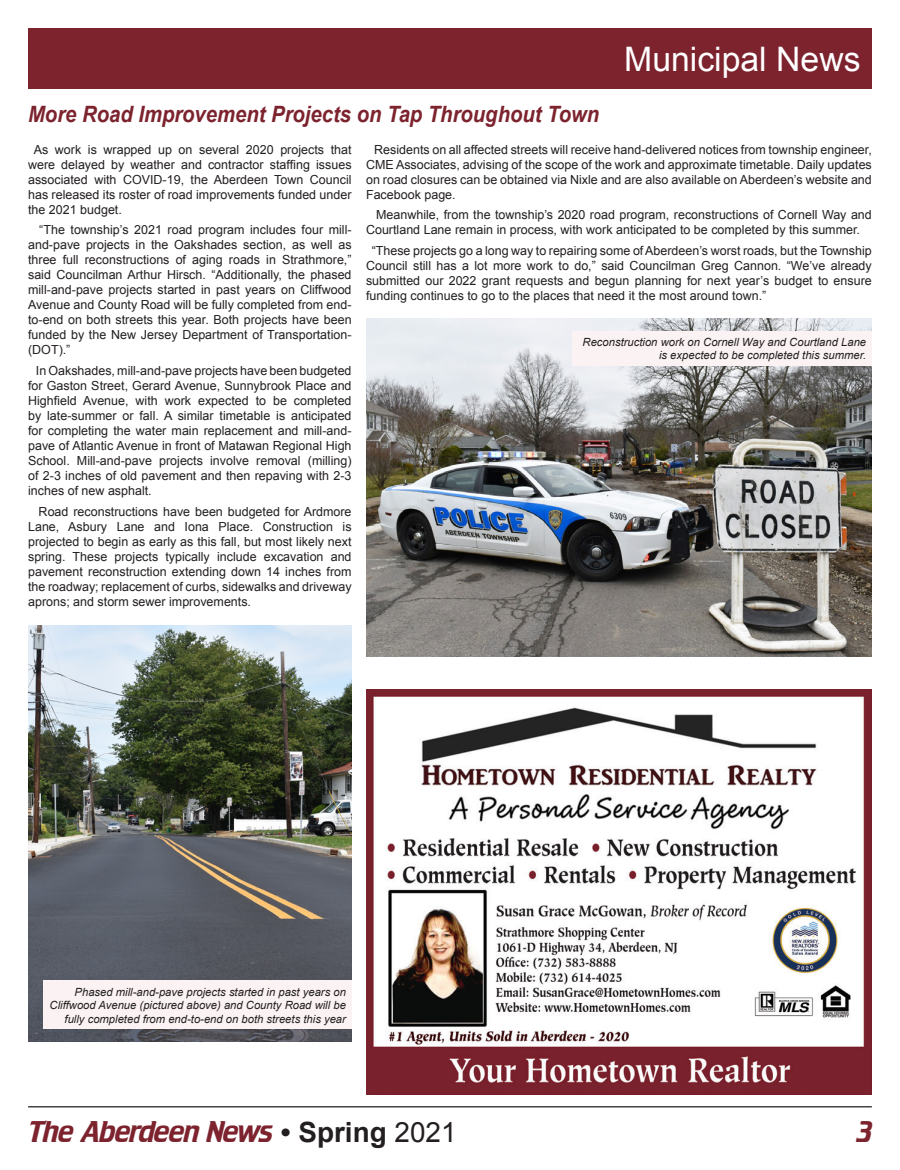
<style>
.page{position:relative;width:900px;height:1170px;background:#fff}
.page>*{position:absolute;margin:0;border:0;box-sizing:border-box;transform-origin:0 0}
.t1{font:33.75px "Arial";color:#fff}
.t2{font:27.88px "Crillee";color:#7c232e}
.Headers_18pt{font:italic 700 22.5px "Arial";color:#7c232e;scale:.9 1}
.Articles_10pt_JUST{font:12.5px/15px "Arial";color:#231f20;text-align:justify}
.Articles_10pt_JUST-2{font:italic 11.25px/13.5px "Arial";color:#231f20;text-align:right}
.s1{font-family:"Arial";font-weight:700;color:#231f20}
.s2{font-family:"Arial";color:#231f20}
</style>
<div class="page">
<hr style="left:28px;top:1106px;width:844px;height:1px;background:#231f20">
<div style="left:28px;top:28px;width:844px;height:60px;background:#7c232e"></div>
<img style="left:366px;top:689px;width:506px;height:405px">
<img style="left:28px;top:625px;width:324px;height:417px">
<img style="left:366px;top:319px;width:506px;height:337px">
<div style="left:572px;top:331px;width:300px;height:35px;background:#fbf3f3"></div>
<div style="left:43px;top:981px;width:309px;height:48px;background:#fbf3f3"></div>
<p class="Headers_18pt" style="left:28px;top:99px;width:636px">More Road Improvement Projects on Tap Throughout Town</p>
<p class="t1" style="left:624px;top:37px;width:238px">Municipal News</p>
<p class="Articles_10pt_JUST" style="left:28px;top:142px;width:325px;text-indent:6px">As work is wrapped up on several 2020 projects that were delayed by weather and contractor staffing issues associated with COVID-19, the Aberdeen Town Council has released its roster of road improvements funded under the 2021 budget.</p>
<p class="Articles_10pt_JUST" style="left:28px;top:223px;width:325px;text-indent:11px">“The township’s 2021 road program includes four mill&shy;and-pave projects in the Oakshades section, as well as three full reconstructions of aging roads in Strathmore,” said Councilman Arthur Hirsch. “Additionally, the phased mill-and-pave projects started in past years on Cliffwood Avenue and County Road will be fully completed from end&shy;to-end on both streets this year. Both projects have been funded by the New Jersey Department of Transportation-(DOT).”</p>
<p class="Articles_10pt_JUST" style="left:28px;top:363px;width:325px;text-indent:8px">In Oakshades, mill-and-pave projects have been budgeted for Gaston Street, Gerard Avenue, Sunnybrook Place and Highfield Avenue, with work expected to be completed by late-summer or fall. A similar timetable is anticipated for completing the water main replacement and mill-and&shy;pave of Atlantic Avenue in front of Matawan Regional High School. Mill-and-pave projects involve removal (milling) of 2-3 inches of old pavement and then repaving with 2-3 inches of new asphalt.</p>
<p class="Articles_10pt_JUST" style="left:28px;top:504px;width:325px;text-indent:11px">Road reconstructions have been budgeted for Ardmore Lane, Asbury Lane and Iona Place. Construction is projected to begin as early as this fall, but most likely next spring. These projects typically include excavation and pavement reconstruction extending down 14 inches from the roadway; replacement of curbs, sidewalks and driveway aprons; and storm sewer improvements.</p>
<p class="Articles_10pt_JUST" style="left:366px;top:142px;width:507px;text-indent:8px">Residents on all affected streets will receive hand-delivered notices from township engineer, CME Associates, advising of the scope of the work and approximate timetable. Daily updates on road closures can be obtained via Nixle and are also available on Aberdeen’s website and Facebook page.</p>
<p class="Articles_10pt_JUST" style="left:366px;top:208px;width:507px;text-indent:10px">Meanwhile, from the township’s 2020 road program, reconstructions of Cornell Way and<br>Courtland Lane remain in process, with work anticipated to be completed by this summer.</p>
<p class="Articles_10pt_JUST" style="left:366px;top:243px;width:507px;text-indent:6px">“These projects go a long way to repairing some of Aberdeen’s worst roads, but the Township Council still has a lot more work to do,” said Councilman Greg Cannon. “We’ve already submitted our 2022 grant requests and begun planning for next year’s budget to ensure funding continues to go to the places that need it the most around town.”</p>
<p class="Articles_10pt_JUST-2" style="left:583px;top:335px;width:285px">Reconstruction work on Cornell Way and Courtland Lane is expected to be completed this summer.</p>
<p class="Articles_10pt_JUST-2" style="left:50px;top:985px;width:298px">Phased mill-and-pave projects started in past years on<br>Cliffwood Avenue (pictured above) and County Road will be fully completed from end-to-end on both streets this year</p>
<h2 class="t2" style="left:28px;top:1115px;width:430px">The Aberdeen News <span class="s1">• Spring</span> <span class="s2">2021</span></h2>
<h2 class="t2" style="left:858px;top:1115px;width:16px">3</h2>
</div>
